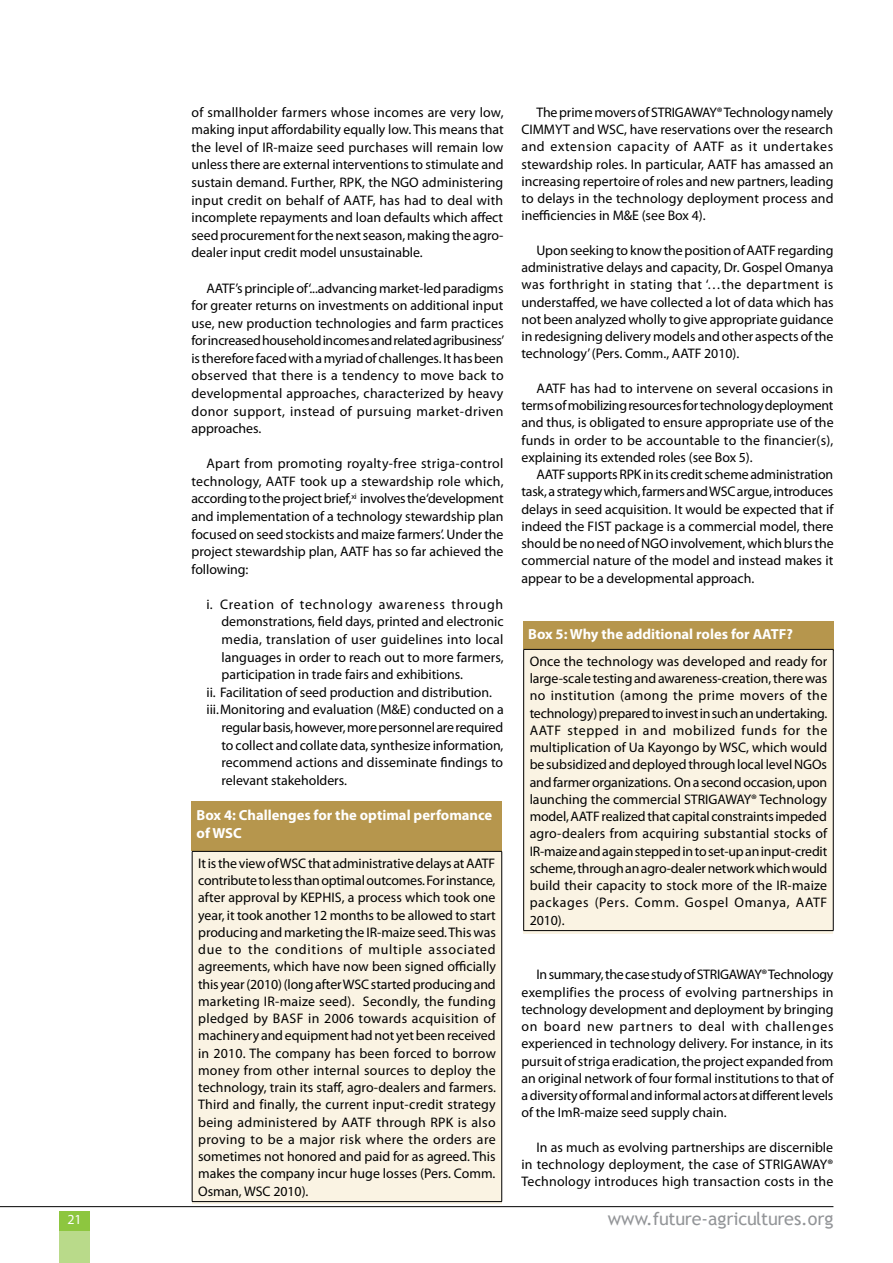
<style>
.page{position:relative;width:893px;height:1263px;background:#fff}
.page>*{position:absolute;margin:0;border:0;box-sizing:border-box;transform-origin:0 0}
.t1{font:18px "Trebuchet MS";letter-spacing:-.015em;color:#939598}
.t2{font:700 14.7px/18px "Myriad Pro";color:#fff}
.t3{font:13.8px/17.2px "Myriad Pro";letter-spacing:-.005em;color:#000;text-align:justify}
.t4{font:13.8px "Myriad Pro";letter-spacing:.02em;color:#000}
.t5{font:13.8px "Myriad Pro";letter-spacing:.05em;color:#000}
.t6{font:13.8px "Myriad Pro";color:#fff}
</style>
<div class="page">
<hr style="left:0;top:1206px;width:833px;height:1px;background:#000">
<div style="left:60px;top:1211px;width:30px;height:19px;background:#8dc63f"></div>
<div style="left:60px;top:1231px;width:30px;height:32px;background:#b9da8a"></div>
<div style="left:192px;top:801px;width:310px;height:50px;background:#b6964d"></div>
<div style="left:192px;top:851px;width:310px;height:352px;background:#faf3e3"></div>
<hr style="left:192px;top:851px;width:310px;height:1px;background:#000">
<hr style="left:192px;top:851px;width:1px;height:350px;background:#000">
<hr style="left:501px;top:851px;width:1px;height:350px;background:#000">
<hr style="left:192px;top:1201px;width:310px;height:1px;background:#000">
<div style="left:523px;top:621px;width:310px;height:30px;background:#b6964d"></div>
<div style="left:523px;top:649px;width:310px;height:284px;background:#faf3e3"></div>
<hr style="left:523px;top:649px;width:310px;height:1px;background:#000">
<hr style="left:523px;top:650px;width:1px;height:280px;background:#000">
<hr style="left:833px;top:650px;width:1px;height:280px;background:#000">
<hr style="left:523px;top:930px;width:310px;height:1px;background:#000">
<p class="t3" style="left:192px;top:103px;width:314px">of smallholder farmers whose incomes are very low, making input affordability equally low. This means that the level of IR-maize seed purchases will remain low unless there are external interventions to stimulate and sustain demand. Further, RPK, the NGO administering input credit on behalf of AATF, has had to deal with incomplete repayments and loan defaults which affect seed procurement for the next season, making the agro&shy;dealer input credit model unsustainable.</p>
<p class="t3" style="left:192px;top:279px;width:314px;text-indent:15px">AATF’s principle of ‘...advancing market-led paradigms for greater returns on investments on additional input use, new production technologies and farm practices for increased household incomes and related agribusiness’ is therefore faced with a myriad of challenges. It has been observed that there is a tendency to move back to developmental approaches, characterized by heavy donor support, instead of pursuing market-driven approaches.</p>
<p class="t3" style="left:192px;top:455px;width:314px;text-indent:15px">Apart from promoting royalty-free striga-control technology, AATF took up a stewardship role which, according to the project brief,<sup>xi</sup> involves the ‘development and implementation of a technology stewardship plan focused on seed stockists and maize farmers’. Under the project stewardship plan, AATF has so far achieved the following:</p>
<p class="t5" style="left:207px;top:596px;width:298px">i. Creation of technology awareness through</p>
<p class="t3" style="left:222px;top:613px;width:284px">demonstrations, field days, printed and electronic</p>
<p class="t4" style="left:222px;top:631px;width:283px">media, translation of user guidelines into local</p>
<p class="t3" style="left:222px;top:648px;width:284px">languages in order to reach out to more farmers,</p>
<p class="t3" style="left:222px;top:666px;width:243px">participation in trade fairs and exhibitions.</p>
<p class="t3" style="left:207px;top:683px;width:287px">ii. Facilitation of seed production and distribution.</p>
<p class="t3" style="left:207px;top:701px;width:299px">iii.Monitoring and evaluation (M&amp;E) conducted on a</p>
<p class="t3" style="left:221px;top:718px;width:283px">regular basis, however, more personnel are required</p>
<p class="t3" style="left:221px;top:736px;width:283px">to collect and collate data, synthesize information,</p>
<p class="t3" style="left:221px;top:754px;width:283px">recommend actions and disseminate findings to</p>
<p class="t3" style="left:221px;top:771px;width:127px">relevant stakeholders.</p>
<p class="t2" style="left:197px;top:805px;width:297px">Box 4: Challenges for the optimal perfomance of WSC</p>
<p class="t3" style="left:198px;top:854px;width:299px">It is the view of WSC that administrative delays at AATF contribute to less than optimal outcomes. For instance, after approval by KEPHIS, a process which took one year, it took another 12 months to be allowed to start producing and marketing the IR-maize seed. This was due to the conditions of multiple associated agreements, which have now been signed officially this year (2010) (long after WSC started producing and marketing IR-maize seed). Secondly, the funding pledged by BASF in 2006 towards acquisition of machinery and equipment had not yet been received in 2010. The company has been forced to borrow money from other internal sources to deploy the technology, train its staff, agro-dealers and farmers.<br>Third and finally, the current input-credit strategy being administered by AATF through RPK is also proving to be a major risk where the orders are sometimes not honored and paid for as agreed. This makes the company incur huge losses (Pers. Comm.<br>Osman, WSC 2010).</p>
<p class="t3" style="left:521px;top:103px;width:314px;text-indent:15px">The prime movers of STRIGAWAY® Technology namely CIMMYT and WSC, have reservations over the research and extension capacity of AATF as it undertakes stewardship roles. In particular, AATF has amassed an increasing repertoire of roles and new partners, leading to delays in the technology deployment process and inefficiencies in M&amp;E (see Box 4).</p>
<p class="t3" style="left:521px;top:241px;width:314px;text-indent:15px">Upon seeking to know the position of AATF regarding administrative delays and capacity, Dr. Gospel Omanya was forthright in stating that ‘…the department is understaffed, we have collected a lot of data which has not been analyzed wholly to give appropriate guidance in redesigning delivery models and other aspects of the technology’ (Pers. Comm., AATF 2010).</p>
<p class="t3" style="left:521px;top:379px;width:314px;text-indent:15px">AATF has had to intervene on several occasions in terms of mobilizing resources for technology deployment and thus, is obligated to ensure appropriate use of the funds in order to be accountable to the financier(s), explaining its extended roles (see Box 5).</p>
<p class="t3" style="left:521px;top:466px;width:314px;text-indent:15px">AATF supports RPK in its credit scheme administration task, a strategy which, farmers and WSC argue, introduces delays in seed acquisition. It would be expected that if indeed the FIST package is a commercial model, there should be no need of NGO involvement, which blurs the commercial nature of the model and instead makes it appear to be a developmental approach.</p>
<p class="t2" style="left:528px;top:625px;width:266px">Box 5: Why the additional roles for AATF?</p>
<p class="t3" style="left:530px;top:652px;width:299px">Once the technology was developed and ready for large-scale testing and awareness-creation, there was no institution (among the prime movers of the technology) prepared to invest in such an undertaking.<br>AATF stepped in and mobilized funds for the multiplication of Ua Kayongo by WSC, which would be subsidized and deployed through local level NGOs and farmer organizations. On a second occasion, upon launching the commercial STRIGAWAY® Technology model, AATF realized that capital constraints impeded agro-dealers from acquiring substantial stocks of IR-maize and again stepped in to set-up an input-credit scheme, through an agro-dealer network which would build their capacity to stock more of the IR-maize packages (Pers. Comm. Gospel Omanya, AATF 2010).</p>
<p class="t3" style="left:521px;top:966px;width:314px;text-indent:15px">In summary, the case study of STRIGAWAY® Technology exemplifies the process of evolving partnerships in technology development and deployment by bringing on board new partners to deal with challenges experienced in technology delivery. For instance, in its pursuit of striga eradication, the project expanded from an original network of four formal institutions to that of a diversity of formal and informal actors at different levels of the ImR-maize seed supply chain.</p>
<p class="t3" style="left:521px;top:1138px;width:313px;text-indent:15px">In as much as evolving partnerships are discernible in technology deployment, the case of STRIGAWAY® Technology introduces high transaction costs in the</p>
<p class="t6" style="left:67px;top:1211px;width:16px">21</p>
<h1 class="t1" style="left:608px;top:1208px;width:227px">www.future-agricultures.org</h1>
</div>
